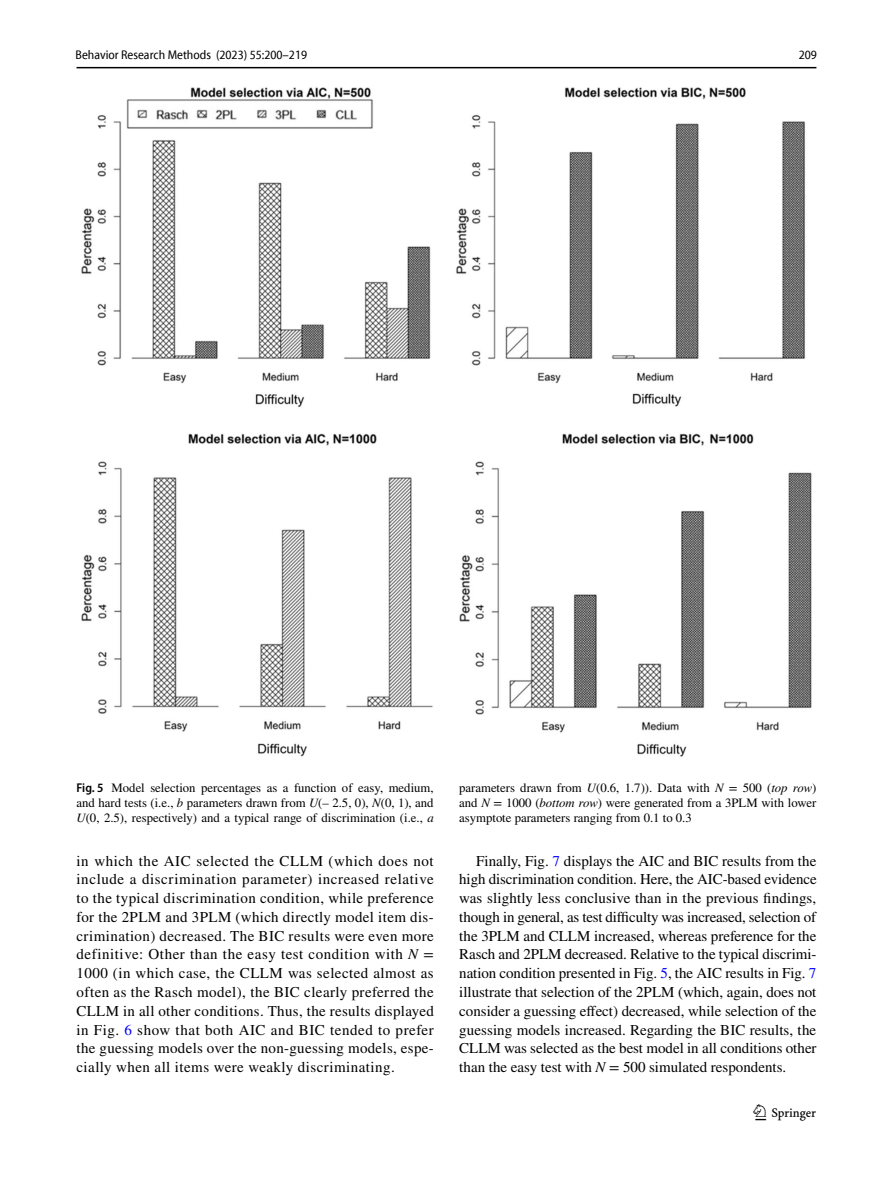
<style>
.page{position:relative;width:893px;height:1187px;background:#fff}
.page>*{position:absolute;margin:0;border:0;box-sizing:border-box;transform-origin:0 0}
.t1{font:22.5px "Springnew Regular 3";color:#000}
.t2{font:15px/18.8px "STIX";letter-spacing:.01em;color:#000;text-align:justify}
.t3{font:12.75px/15px "STIX";color:#000;text-align:justify}
.t4{font:semi-condensed 12.75px "Myriad Pro Unic";color:#000}
.s1{font-family:"Myriad Pro";font-weight:600;font-stretch:semi-condensed}
.s2{font-style:italic}
.s3{color:#00f}
</style>
<div class="page">
<hr style="left:77px;top:67px;width:739px;height:1px;background:#000">
<img style="left:81px;top:87px;width:731px;height:670px">
<p class="t4" style="left:76px;top:50px;width:233px">Behavior Research Methods (2023) 55:200–219</p>
<p class="t4" style="left:799px;top:50px;width:20px">209</p>
<p class="t3" style="left:77px;top:781px;width:359px"><span class="s1">Fig. 5</span> Model selection percentages as a function of easy, medium, and hard tests (i.e., <span class="s2">b</span> parameters drawn from <span class="s2">U</span>(– 2.5, 0), <span class="s2">N</span>(0, 1), and <span class="s2">U</span>(0, 2.5), respectively) and a typical range of discrimination (i.e., <span class="s2">a</span></p>
<p class="t3" style="left:459px;top:781px;width:359px">parameters drawn from <span class="s2">U</span>(0.6, 1.7)). Data with <span class="s2">N</span> = 500 (<span class="s2">top row</span>) and <span class="s2">N</span> = 1000 (<span class="s2">bottom row</span>) were generated from a 3PLM with lower asymptote parameters ranging from 0.1 to 0.3</p>
<p class="t2" style="left:77px;top:852px;width:359px">in which the AIC selected the CLLM (which does not include a discrimination parameter) increased relative to the typical discrimination condition, while preference for the 2PLM and 3PLM (which directly model item dis&shy;crimination) decreased. The BIC results were even more definitive: Other than the easy test condition with <span class="s2">N</span> = 1000 (in which case, the CLLM was selected almost as often as the Rasch model), the BIC clearly preferred the CLLM in all other conditions. Thus, the results displayed in Fig. <span class="s3">6</span> show that both AIC and BIC tended to prefer the guessing models over the non-guessing models, espe&shy;cially when all items were weakly discriminating.</p>
<p class="t2" style="left:459px;top:852px;width:359px;text-indent:17px">Finally, Fig. <span class="s3">7</span> displays the AIC and BIC results from the high discrimination condition. Here, the AIC-based evidence was slightly less conclusive than in the previous findings, though in general, as test difficulty was increased, selection of the 3PLM and CLLM increased, whereas preference for the Rasch and 2PLM decreased. Relative to the typical discrimi&shy;nation condition presented in Fig. <span class="s3">5</span>, the AIC results in Fig. <span class="s3">7 </span>illustrate that selection of the 2PLM (which, again, does not consider a guessing effect) decreased, while selection of the guessing models increased. Regarding the BIC results, the CLLM was selected as the best model in all conditions other than the easy test with <span class="s2">N</span> = 500 simulated respondents.</p>
<h1 class="t1" style="left:755px;top:1104px;width:62px">1 3</h1>
</div>
